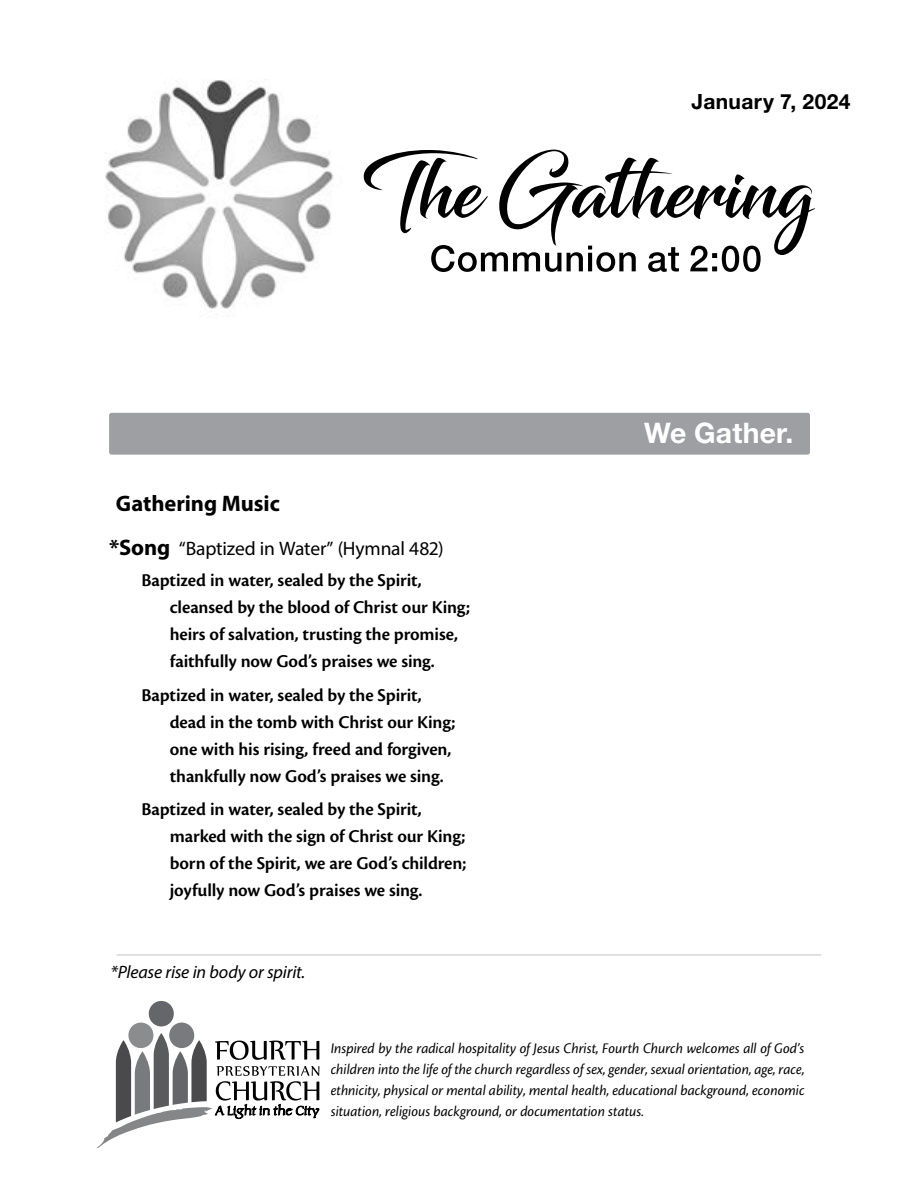
<style>
.page{position:relative;width:918px;height:1188px;background:#fff}
.page>*{position:absolute;margin:0;border:0;box-sizing:border-box;transform-origin:0 0}
.t1{font:700 28.35px "Helvetica Neue LT Std";letter-spacing:.005em;color:#fff}
.t2{font:700 22.5px "Myriad Pro";color:#000}
.t3{font:700 21px "Helvetica Neue LT Std";letter-spacing:.02em;color:#000}
.t4{font:19.5px "Myriad Pro";letter-spacing:-.01em;color:#000}
.t5{font:600 18.75px/27px "Cronos Pro";letter-spacing:-.01em;color:#000}
.t6{font:italic 18px "Myriad Pro";letter-spacing:-.01em;color:#000}
.t7{font:italic 15.3px/21px "Cronos Pro";color:#000;text-align:justify;scale:.96 1}
.s1{font-weight:700;font-size:22.5px}
</style>
<div class="page">
<svg style="left:96px;top:1000px;width:224px;height:149px"></svg>
<hr style="left:117px;top:954px;width:704px;height:2px;background:#c9cacc">
<div style="left:109px;top:413px;width:701px;height:42px;background:#9d9fa2;border-radius:2px"></div>
<img style="left:105px;top:79px;width:229px;height:230px">
<svg style="left:431px;top:255px;width:330px;height:17px"></svg>
<svg style="left:363px;top:150px;width:453px;height:105px"></svg>
<p class="t3" style="left:692px;top:88px;width:160px">January 7, 2024</p>
<p class="t2" style="left:116px;top:489px;width:165px">Gathering Music</p>
<p class="t4" style="left:109px;top:537px;width:336px"><span class="s1">*Song</span> “Baptized in Water” (Hymnal 482)</p>
<p class="t5" style="left:170px;top:567px;width:302px;text-indent:-28px">Baptized in water, sealed by the Spirit, cleansed by the blood of Christ our King; heirs of salvation, trusting the promise, faithfully now God’s praises we sing.</p>
<p class="t5" style="left:170px;top:682px;width:287px;text-indent:-28px">Baptized in water, sealed by the Spirit, dead in the tomb with Christ our King; one with his rising, freed and forgiven, thankfully now God’s praises we sing.</p>
<p class="t5" style="left:170px;top:796px;width:298px;text-indent:-28px">Baptized in water, sealed by the Spirit, marked with the sign of Christ our King; born of the Spirit, we are God’s children; joyfully now God’s praises we sing.</p>
<p class="t6" style="left:111px;top:961px;width:196px">*Please rise in body or spirit.</p>
<h1 class="t1" style="left:644px;top:416px;width:151px">We Gather.</h1>
<p class="t7" style="left:331px;top:1038px;width:495px">Inspired by the radical hospitality of Jesus Christ, Fourth Church welcomes all of God’s children into the life of the church regardless of sex, gender, sexual orientation, age, race, ethnicity, physical or mental ability, mental health, educational background, economic situation, religious background, or documentation status.</p>
</div>
